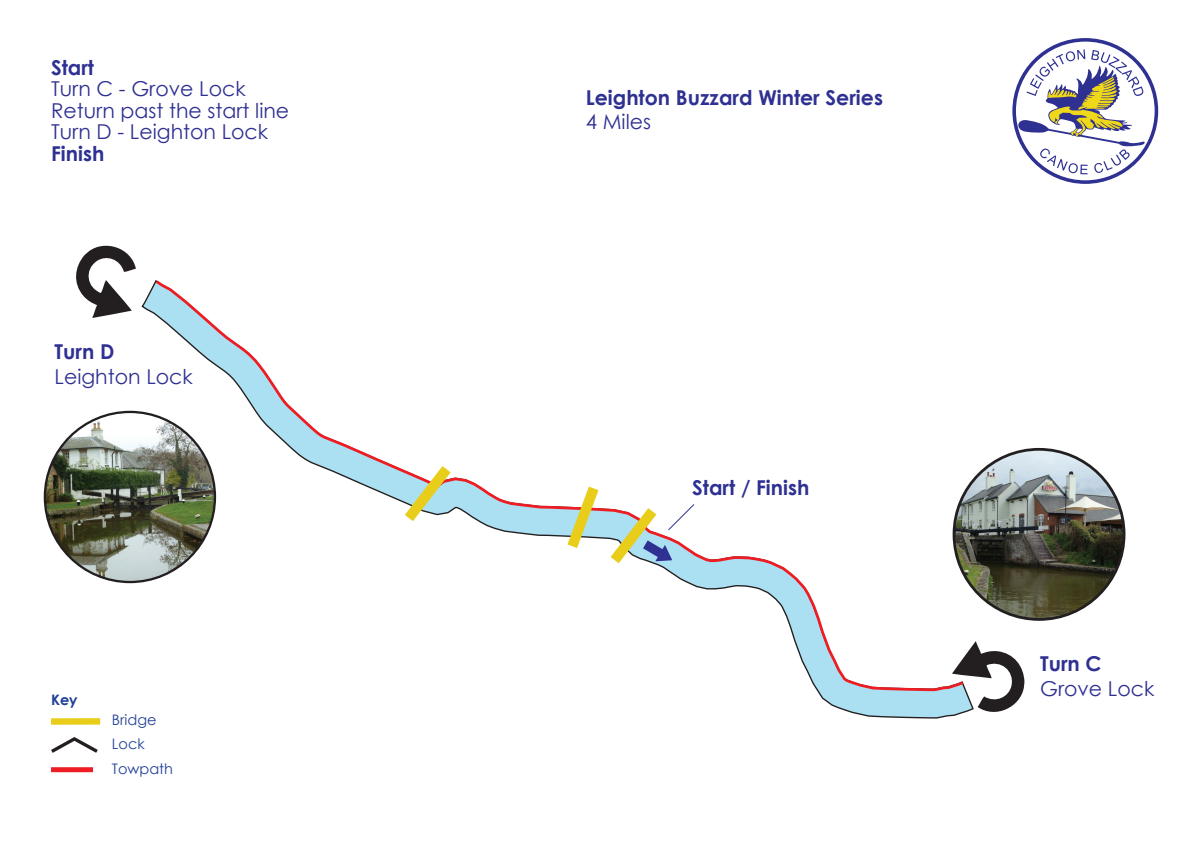
<style>
.page{position:relative;width:1192px;height:842px;background:#fff}
.page>*{position:absolute;margin:0;border:0;box-sizing:border-box;transform-origin:0 0}
.t1{font:20.5px/21.5px "Century Gothic";color:#2e3092}
.t2{font:700 20.5px "Century Gothic";color:#2e3092}
.t3{font:14.5px/23.4px "Century Gothic";color:#214197}
.t4{font:700 14.5px "Century Gothic";color:#214197}
</style>
<div class="page">
<svg style="left:1012px;top:38px;width:146px;height:146px"></svg>
<img style="left:954px;top:449px;width:170px;height:170px;border-radius:85px">
<img style="left:45px;top:412px;width:170px;height:170px;border-radius:85px">
<svg style="left:140px;top:285px;width:835px;height:434px"></svg>
<svg style="left:153px;top:280px;width:813px;height:412px"></svg>
<svg style="left:405px;top:466px;width:46px;height:55px"></svg>
<svg style="left:567px;top:487px;width:32px;height:61px"></svg>
<svg style="left:76px;top:245px;width:60px;height:73px"></svg>
<svg style="left:952px;top:641px;width:72px;height:78px"></svg>
<svg style="left:51px;top:737px;width:47px;height:16px"></svg>
<div style="left:51px;top:767px;width:42px;height:5px;background:#ee1d23"></div>
<div style="left:51px;top:718px;width:49px;height:7px;background:#e8ce1a"></div>
<svg style="left:611px;top:503px;width:84px;height:60px"></svg>
<p class="t2" style="left:51px;top:52px;width:45px">Start</p>
<p class="t1" style="left:51px;top:78px;width:240px">Turn C - Grove Lock<br>Return past the start line<br>Turn D - Leighton Lock</p>
<p class="t2" style="left:51px;top:138px;width:55px">Finish</p>
<p class="t2" style="left:55px;top:336px;width:61px">Turn D</p>
<p class="t1" style="left:55px;top:365px;width:140px">Leighton Lock</p>
<p class="t4" style="left:51px;top:689px;width:28px">Key</p>
<p class="t3" style="left:112px;top:708px;width:46px">Bridge<br>Lock</p>
<p class="t3" style="left:112px;top:756px;width:63px">Towpath</p>
<p class="t2" style="left:586px;top:82px;width:299px">Leighton Buzzard Winter Series</p>
<p class="t1" style="left:586px;top:111px;width:67px">4 Miles</p>
<p class="t2" style="left:692px;top:472px;width:119px">Start / Finish</p>
<p class="t2" style="left:1040px;top:648px;width:63px">Turn C</p>
<p class="t1" style="left:1040px;top:677px;width:116px">Grove Lock</p>
</div>
